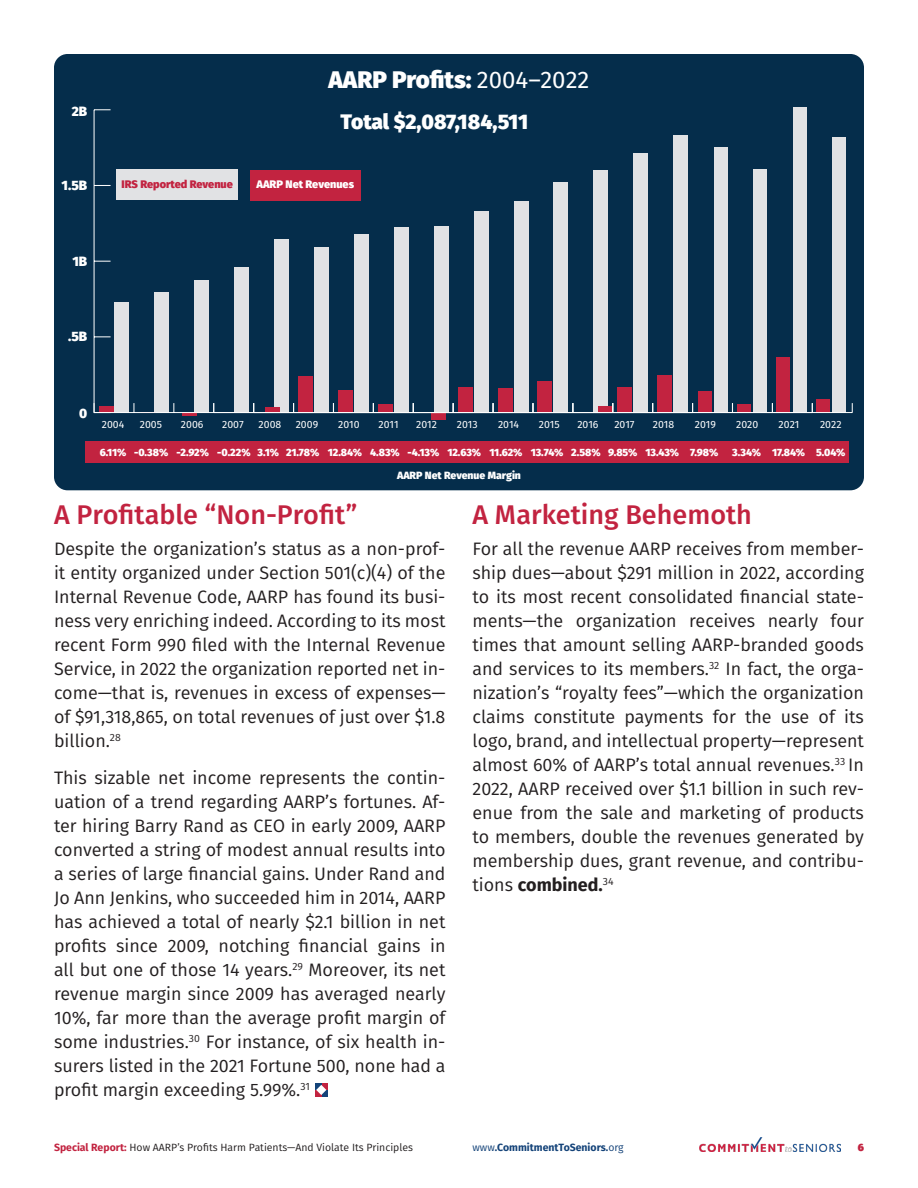
<style>
.page{position:relative;width:918px;height:1188px;background:#fff}
.page>*{position:absolute;margin:0;border:0;box-sizing:border-box;transform-origin:0 0}
.t1{font:500 27px "Fira Sans";color:#c22340}
.body{font:800 24px "Fira Sans";color:#fff}
.body-2{font:800 21px "Fira Sans";letter-spacing:-.01em;color:#fff}
.body-3{font:18px/24px "Fira Sans";color:#231f20;text-align:justify}
.body-4{font:800 13.5px "Fira Sans";color:#fff}
.body-5{font:800 10.95px "Fira Sans";color:#c22340}
.body-6{font:800 10.95px "Fira Sans";color:#fff}
.body-7{font:800 10.5px "Fira Sans";color:#fff}
.body-8{font:10.5px "Fira Sans";color:#fff}
.t2{font:10.5px "Fira Sans";color:#231f20}
.t3{font:700 10.5px "Fira Sans";color:#144379}
.t4{font:900 10.5px "Fira Sans";color:#c22340}
.s1{font-weight:400}
.s2{font-weight:700}
.s3{font-weight:700;color:#c22340}
</style>
<div class="page">
<img style="left:699px;top:1137px;width:142px;height:14px">
<div style="left:321px;top:1090px;width:7px;height:6px;background:#144379"></div>
<div style="left:321px;top:1084px;width:7px;height:6px;background:#c22340"></div>
<svg style="left:315px;top:1084px;width:11px;height:12px"></svg>
<div style="left:54px;top:54px;width:810px;height:436px;background:#052d4b;border-radius:14px"></div>
<div style="left:99px;top:406px;width:15px;height:7px;background:#c22340"></div>
<div style="left:673px;top:135px;width:15px;height:278px;background:#e1e2e4"></div>
<div style="left:657px;top:375px;width:15px;height:38px;background:#c22340"></div>
<div style="left:116px;top:169px;width:122px;height:31px;background:#e1e2e4"></div>
<div style="left:115px;top:302px;width:14px;height:111px;background:#e1e2e4"></div>
<div style="left:155px;top:292px;width:14px;height:121px;background:#e1e2e4"></div>
<div style="left:195px;top:280px;width:14px;height:133px;background:#e1e2e4"></div>
<div style="left:234px;top:267px;width:15px;height:146px;background:#e1e2e4"></div>
<div style="left:274px;top:239px;width:15px;height:174px;background:#e1e2e4"></div>
<div style="left:314px;top:247px;width:15px;height:166px;background:#e1e2e4"></div>
<div style="left:354px;top:235px;width:15px;height:178px;background:#e1e2e4"></div>
<div style="left:394px;top:227px;width:14px;height:186px;background:#e1e2e4"></div>
<div style="left:434px;top:226px;width:14px;height:187px;background:#e1e2e4"></div>
<div style="left:474px;top:211px;width:14px;height:202px;background:#e1e2e4"></div>
<div style="left:514px;top:201px;width:14px;height:212px;background:#e1e2e4"></div>
<div style="left:554px;top:182px;width:14px;height:231px;background:#e1e2e4"></div>
<div style="left:594px;top:170px;width:14px;height:243px;background:#e1e2e4"></div>
<div style="left:634px;top:153px;width:14px;height:260px;background:#e1e2e4"></div>
<div style="left:250px;top:170px;width:111px;height:30px;background:#c22340"></div>
<svg style="left:141px;top:413px;width:15px;height:1px"></svg>
<hr style="left:182px;top:413px;width:15px;height:3px;background:#c22340">
<svg style="left:224px;top:413px;width:15px;height:1px"></svg>
<div style="left:265px;top:407px;width:15px;height:6px;background:#c22340"></div>
<div style="left:298px;top:377px;width:15px;height:36px;background:#c22340"></div>
<div style="left:338px;top:390px;width:15px;height:23px;background:#c22340"></div>
<div style="left:378px;top:404px;width:15px;height:9px;background:#c22340"></div>
<div style="left:431px;top:413px;width:15px;height:7px;background:#c22340"></div>
<div style="left:458px;top:387px;width:14px;height:26px;background:#c22340"></div>
<div style="left:498px;top:388px;width:14px;height:25px;background:#c22340"></div>
<div style="left:538px;top:381px;width:14px;height:32px;background:#c22340"></div>
<div style="left:598px;top:406px;width:15px;height:7px;background:#c22340"></div>
<div style="left:618px;top:387px;width:14px;height:26px;background:#c22340"></div>
<div style="left:85px;top:442px;width:764px;height:21px;background:#c22340"></div>
<div style="left:714px;top:147px;width:14px;height:266px;background:#e1e2e4"></div>
<div style="left:754px;top:170px;width:13px;height:243px;background:#e1e2e4"></div>
<div style="left:793px;top:107px;width:13px;height:306px;background:#e1e2e4"></div>
<div style="left:698px;top:392px;width:14px;height:21px;background:#c22340"></div>
<div style="left:737px;top:404px;width:14px;height:9px;background:#c22340"></div>
<div style="left:777px;top:357px;width:13px;height:56px;background:#c22340"></div>
<div style="left:832px;top:137px;width:14px;height:276px;background:#e1e2e4"></div>
<div style="left:816px;top:400px;width:13px;height:13px;background:#c22340"></div>
<hr style="left:94px;top:110px;width:1px;height:303px;background:#fff">
<svg style="left:95px;top:336px;width:16px;height:1px"></svg>
<svg style="left:95px;top:261px;width:16px;height:1px"></svg>
<svg style="left:95px;top:185px;width:16px;height:1px"></svg>
<svg style="left:94px;top:109px;width:17px;height:1px"></svg>
<hr style="left:94px;top:412px;width:599px;height:1px;background:#fff">
<hr style="left:254px;top:412px;width:598px;height:1px;background:#fff">
<svg style="left:532px;top:403px;width:2px;height:9px"></svg>
<p class="body-4" style="left:72px;top:99px;width:17px">2B</p>
<p class="body-4" style="left:62px;top:173px;width:27px">1.5B</p>
<p class="body-4" style="left:72px;top:249px;width:16px">1B</p>
<p class="body-4" style="left:68px;top:324px;width:21px">.5B</p>
<p class="body-5" style="left:122px;top:174px;width:113px">IRS Reported Revenue</p>
<p class="body" style="left:329px;top:58px;width:262px">AARP Profits: <span class="s1">2004–2022</span></p>
<p class="body-2" style="left:341px;top:103px;width:189px">Total $2,087,184,511</p>
<p class="body-6" style="left:256px;top:175px;width:99px">AARP Net Revenues</p>
<p class="body-4" style="left:79px;top:401px;width:10px">0</p>
<p class="body-8" style="left:102px;top:417px;width:24px">2004</p>
<p class="body-8" style="left:140px;top:417px;width:24px">2005</p>
<p class="body-7" style="left:100px;top:443px;width:28px">6.11%</p>
<p class="body-7" style="left:134px;top:443px;width:36px">-0.38%</p>
<p class="body-8" style="left:181px;top:417px;width:24px">2006</p>
<p class="body-7" style="left:177px;top:443px;width:34px">-2.92%</p>
<p class="body-8" style="left:222px;top:417px;width:23px">2007</p>
<p class="body-8" style="left:259px;top:417px;width:24px">2008</p>
<p class="body-8" style="left:296px;top:417px;width:24px">2009</p>
<p class="body-8" style="left:338px;top:417px;width:23px">2010</p>
<p class="body-8" style="left:379px;top:417px;width:22px">2011</p>
<p class="body-8" style="left:416px;top:417px;width:22px">2012</p>
<p class="body-8" style="left:457px;top:417px;width:22px">2013</p>
<p class="body-8" style="left:498px;top:417px;width:23px">2014</p>
<p class="body-8" style="left:539px;top:417px;width:22px">2015</p>
<p class="body-8" style="left:577px;top:417px;width:23px">2016</p>
<p class="body-8" style="left:614px;top:417px;width:22px">2017</p>
<p class="body-8" style="left:653px;top:417px;width:23px">2018</p>
<p class="body-8" style="left:695px;top:417px;width:23px">2019</p>
<p class="body-8" style="left:736px;top:417px;width:24px">2020</p>
<p class="body-8" style="left:779px;top:417px;width:22px">2021</p>
<p class="body-8" style="left:820px;top:417px;width:23px">2022</p>
<p class="body-7" style="left:217px;top:443px;width:35px">-0.22%</p>
<p class="body-7" style="left:258px;top:443px;width:23px">3.1%</p>
<p class="body-7" style="left:286px;top:443px;width:35px">21.78%</p>
<p class="body-7" style="left:328px;top:443px;width:36px">12.84%</p>
<p class="body-7" style="left:370px;top:443px;width:31px">4.83%</p>
<p class="body-7" style="left:408px;top:443px;width:33px">-4.13%</p>
<p class="body-7" style="left:447px;top:443px;width:35px">12.63%</p>
<p class="body-7" style="left:489px;top:443px;width:35px">11.62%</p>
<p class="body-7" style="left:531px;top:443px;width:34px">13.74%</p>
<p class="body-7" style="left:571px;top:443px;width:31px">2.58%</p>
<p class="body-7" style="left:608px;top:443px;width:31px">9.85%</p>
<p class="body-7" style="left:645px;top:443px;width:35px">13.43%</p>
<p class="body-7" style="left:690px;top:443px;width:30px">7.98%</p>
<p class="body-7" style="left:732px;top:443px;width:30px">3.34%</p>
<p class="body-7" style="left:772px;top:443px;width:35px">17.84%</p>
<p class="body-7" style="left:816px;top:443px;width:31px">5.04%</p>
<p class="body-7" style="left:397px;top:466px;width:125px">AARP Net Revenue Margin</p>
<p class="t1" style="left:54px;top:496px;width:305px">A Profitable “Non-Profit”</p>
<p class="body-3" style="left:54px;top:536px;width:393px">Despite the organization’s status as a non-prof&shy;it entity organized under Section 501(c)(4) of the Internal Revenue Code, AARP has found its busi&shy;ness very enriching indeed. According to its most recent Form 990 filed with the Internal Revenue Service, in 2022 the organization reported net in&shy;come—that is, revenues in excess of expenses— of $91,318,865, on total revenues of just over $1.8 billion.<sup>28</sup></p>
<p class="body-3" style="left:54px;top:766px;width:393px">This sizable net income represents the contin&shy;uation of a trend regarding AARP’s fortunes. Af&shy;ter hiring Barry Rand as CEO in early 2009, AARP converted a string of modest annual results into a series of large financial gains. Under Rand and Jo Ann Jenkins, who succeeded him in 2014, AARP has achieved a total of nearly $2.1 billion in net profits since 2009, notching financial gains in all but one of those 14 years.<sup>29</sup> Moreover, its net revenue margin since 2009 has averaged nearly 10%, far more than the average profit margin of some industries.<sup>30</sup> For instance, of six health in&shy;surers listed in the 2021 Fortune 500, none had a profit margin exceeding 5.99%.<sup>31</sup></p>
<p class="t1" style="left:472px;top:496px;width:281px">A Marketing Behemoth</p>
<p class="body-3" style="left:472px;top:536px;width:393px">For all the revenue AARP receives from member&shy;ship dues—about $291 million in 2022, according to its most recent consolidated financial state&shy;ments—the organization receives nearly four times that amount selling AARP-branded goods and services to its members.<sup>32</sup> In fact, the orga&shy;nization’s “royalty fees”—which the organization claims constitute payments for the use of its logo, brand, and intellectual property—represent almost 60% of AARP’s total annual revenues.<sup>33</sup> In 2022, AARP received over $1.1 billion in such rev&shy;enue from the sale and marketing of products to members, double the revenues generated by membership dues, grant revenue, and contribu&shy;tions <span class="s2">combined.</span><sup>34</sup></p>
<p class="t2" style="left:54px;top:1140px;width:360px"><span class="s3">Special Report:</span> How AARP’s Profits Harm Patients—And Violate Its Principles</p>
<p class="t3" style="left:472px;top:1139px;width:153px"><span class="s1">www</span>.CommitmentToSeniors.<span class="s1">org</span></p>
<p class="t4" style="left:858px;top:1138px;width:8px">6</p>
</div>
